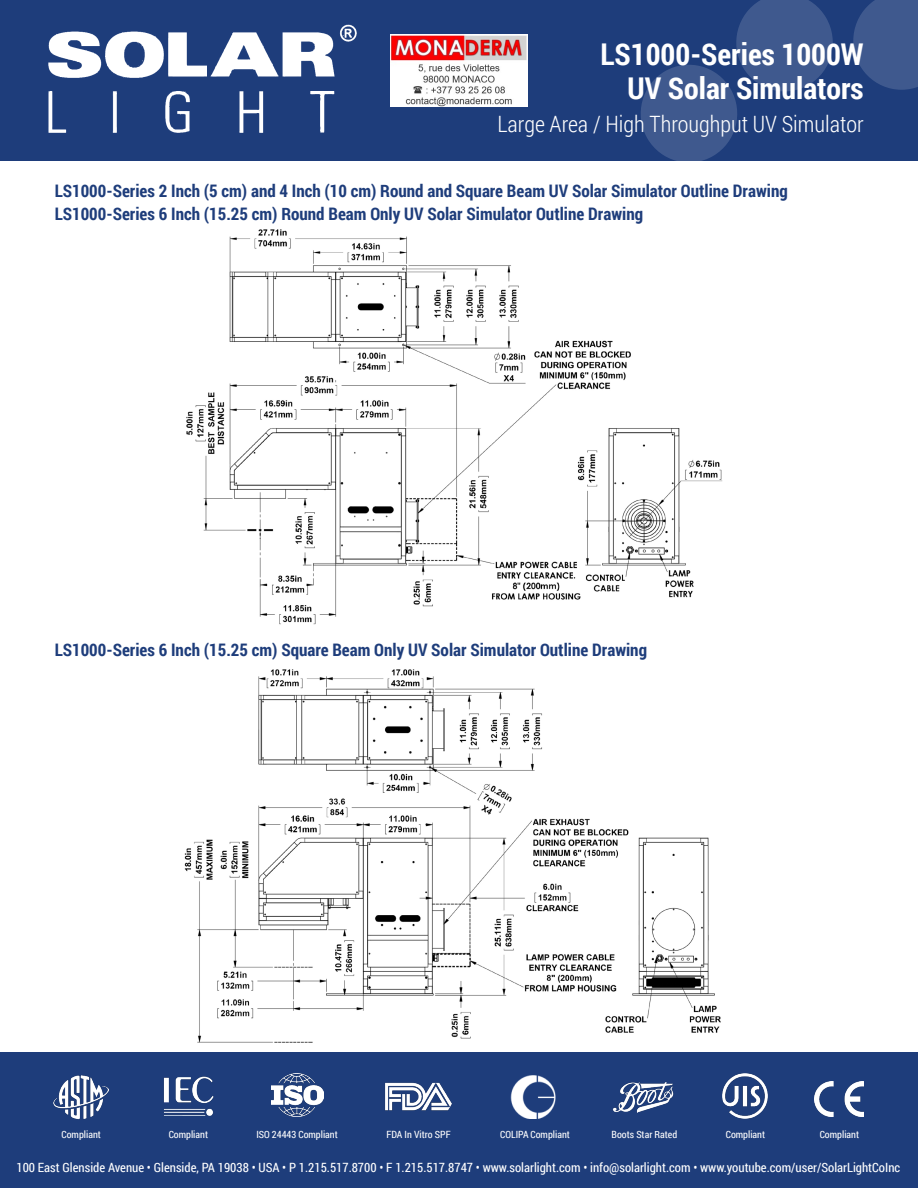
<style>
.page{position:relative;width:918px;height:1188px;background:#fff}
.page>*{position:absolute;margin:0;border:0;box-sizing:border-box;transform-origin:0 0}
.t1{font:700 30px "Roboto Condensed";color:#fff}
.t2{font:300 22.5px "Roboto Condensed";color:#fff}
.t3{font:700 17.25px "Roboto Condensed";color:#1e3d7b}
.t4{font:12.75px "Roboto Condensed";color:#fff}
.t5{font:9.9px "Roboto Condensed";color:#fff}
</style>
<div class="page">
<div style="left:0;top:0;width:918px;height:160px;background:#1e3d7b"></div>
<svg style="left:614px;top:0;width:304px;height:161px"></svg>
<img style="left:48px;top:24px;width:309px;height:109px">
<img style="left:186px;top:229px;width:537px;height:396px">
<img style="left:184px;top:669px;width:537px;height:374px">
<div style="left:524px;top:611px;width:224px;height:45px;background:#fff"></div>
<div style="left:0;top:1052px;width:918px;height:136px;background:#1e3d7b"></div>
<img style="left:272px;top:1074px;width:52px;height:43px">
<img style="left:385px;top:1082px;width:67px;height:29px">
<img style="left:510px;top:1075px;width:46px;height:43px">
<img style="left:612px;top:1082px;width:62px;height:31px">
<img style="left:163px;top:1076px;width:51px;height:40px">
<img style="left:722px;top:1073px;width:46px;height:46px">
<img style="left:814px;top:1081px;width:49px;height:35px">
<img style="left:53px;top:1075px;width:56px;height:45px">
<img style="left:390px;top:34px;width:138px;height:72px">
<p class="t1" style="left:601px;top:33px;width:265px">LS1000-Series 1000W</p>
<p class="t1" style="left:628px;top:67px;width:238px">UV Solar Simulators</p>
<p class="t2" style="left:498px;top:109px;width:368px">Large Area / High Throughput UV Simulator</p>
<p class="t3" style="left:55px;top:179px;width:735px">LS1000-Series 2 Inch (5 cm) and 4 Inch (10 cm) Round and Square Beam UV Solar Simulator Outline Drawing</p>
<p class="t3" style="left:55px;top:201px;width:590px">LS1000-Series 6 Inch (15.25 cm) Round Beam Only UV Solar Simulator Outline Drawing</p>
<p class="t3" style="left:55px;top:638px;width:594px">LS1000-Series 6 Inch (15.25 cm) Square Beam Only UV Solar Simulator Outline Drawing</p>
<p class="t5" style="left:62px;top:1127px;width:41px">Compliant</p>
<p class="t5" style="left:169px;top:1127px;width:41px">Compliant</p>
<p class="t5" style="left:256px;top:1127px;width:83px">ISO 24443 Compliant</p>
<p class="t5" style="left:386px;top:1127px;width:66px">FDA In Vitro SPF</p>
<p class="t5" style="left:500px;top:1127px;width:71px">COLIPA Compliant</p>
<p class="t5" style="left:612px;top:1127px;width:67px">Boots Star Rated</p>
<p class="t5" style="left:726px;top:1127px;width:41px">Compliant</p>
<p class="t5" style="left:820px;top:1128px;width:41px">Compliant</p>
<p class="t4" style="left:16px;top:1159px;width:885px">100 East Glenside Avenue • Glenside, PA 19038 • USA • P 1.215.517.8700 • F 1.215.517.8747 • www.solarlight.com • info@solarlight.com • www.youtube.com/user/SolarLightCoInc</p>
</div>
